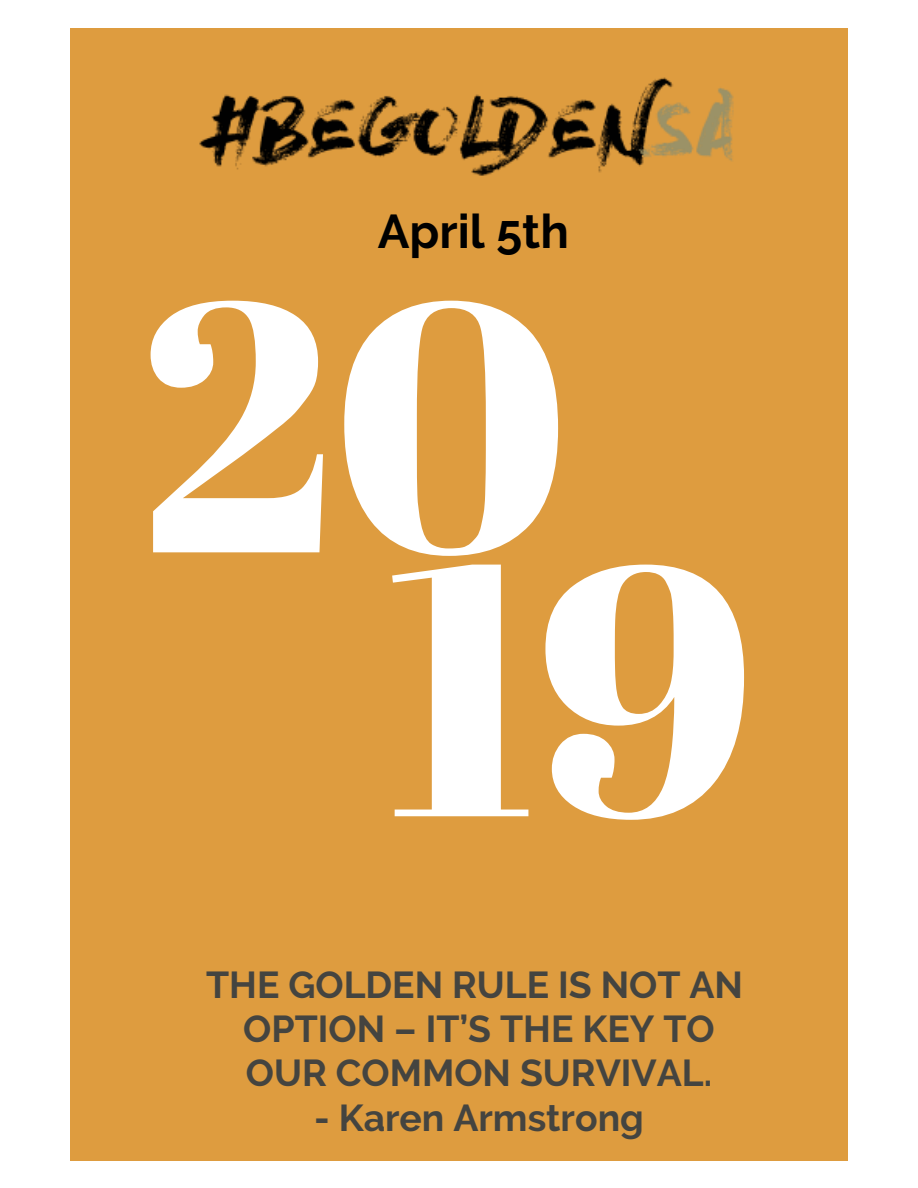
<style>
.page{position:relative;width:918px;height:1188px;background:#fff}
.page>*{position:absolute;margin:0;border:0;box-sizing:border-box;transform-origin:0 0}
.t1{font:354px/263.9px "Abril Fatface";color:#fff}
.t2{font:700 47.25px "Raleway";color:#000}
.t3{font:700 37.35px/44.4px "Raleway";color:#444440;text-align:center}
</style>
<div class="page">
<div style="left:71px;top:28px;width:777px;height:1133px;background:#de9c3f"></div>
<img style="left:199px;top:77px;width:535px;height:99px">
<p class="t2" style="left:378px;top:204px;width:193px">April 5th</p>
<h1 class="t1" style="left:387px;top:285px;width:370px;text-indent:-249px">20<br>19</h1>
<p class="t3" style="left:206px;top:962px;width:539px">THE GOLDEN RULE IS NOT AN<br>OPTION – IT’S THE KEY TO<br>OUR COMMON SURVIVAL.</p>
<p class="t3" style="left:314px;top:1096px;width:331px">- Karen Armstrong</p>
</div>
